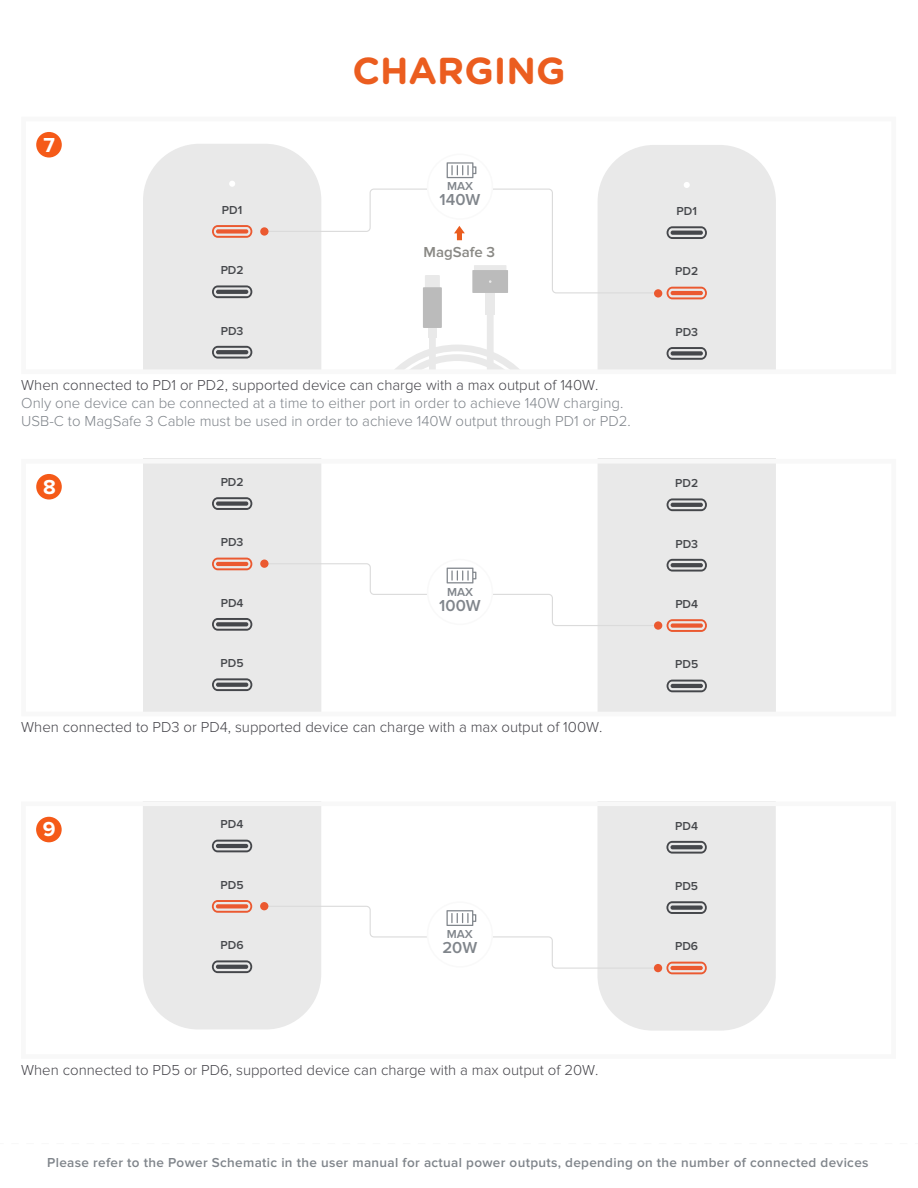
<style>
.page{position:relative;width:918px;height:1188px;background:#fff}
.page>*{position:absolute;margin:0;border:0;box-sizing:border-box;transform-origin:0 0}
.t1{font:700 37.5px "Gotham Rounded";color:#eb5d1f}
.t2{font:700 21px "Proxima Nova";color:#fff}
.t3{font:600 16.5px "Proxima Nova";color:#80858b}
.t4{font:300 15px "Proxima Nova";color:#45444a}
.t5{font:300 15px/18px "Proxima Nova";color:#80858b}
.t6{font:600 15px "Proxima Nova";color:#898884}
.t7{font:600 13.5px "Proxima Nova";letter-spacing:.025em;color:#80858b}
.t8{font:600 12px "Proxima Nova";color:#45474b}
.t9{font:600 12px "Proxima Nova";color:#80858b}
</style>
<div class="page">
<svg style="left:36px;top:806px;width:740px;height:225px"></svg>
<div style="left:36px;top:817px;width:26px;height:25px;background:#f55a18;border-radius:50%"></div>
<svg style="left:36px;top:463px;width:740px;height:249px"></svg>
<div style="left:36px;top:474px;width:26px;height:26px;background:#f55a18;border-radius:50%"></div>
<svg style="left:36px;top:132px;width:740px;height:238px"></svg>
<div style="left:36px;top:132px;width:26px;height:26px;background:#f55a18;border-radius:50%"></div>
<h2 class="t2" style="left:44px;top:133px;width:13px">7</h2>
<p class="t8" style="left:222px;top:203px;width:22px">PD1</p>
<p class="t8" style="left:221px;top:263px;width:24px">PD2</p>
<p class="t8" style="left:221px;top:324px;width:24px">PD3</p>
<h1 class="t1" style="left:352px;top:43px;width:215px">CHARGING</h1>
<p class="t9" style="left:447px;top:179px;width:28px">MAX</p>
<p class="t3" style="left:440px;top:190px;width:42px">140W</p>
<p class="t6" style="left:424px;top:243px;width:73px">MagSafe 3</p>
<p class="t4" style="left:21px;top:376px;width:579px">When connected to PD1 or PD2, supported device can charge with a max output of 140W.</p>
<p class="t5" style="left:21px;top:394px;width:611px">Only one device can be connected at a time to either port in order to achieve 140W charging.<br>USB-C to MagSafe 3 Cable must be used in order to achieve 140W output through PD1 or PD2.</p>
<p class="t8" style="left:221px;top:384px;width:24px">PD4</p>
<h2 class="t2" style="left:43px;top:475px;width:14px">8</h2>
<p class="t8" style="left:221px;top:475px;width:24px">PD2</p>
<p class="t8" style="left:221px;top:535px;width:24px">PD3</p>
<p class="t8" style="left:221px;top:596px;width:24px">PD4</p>
<p class="t8" style="left:221px;top:656px;width:25px">PD5</p>
<p class="t9" style="left:447px;top:585px;width:28px">MAX</p>
<p class="t3" style="left:439px;top:596px;width:43px">100W</p>
<p class="t8" style="left:221px;top:717px;width:25px">PD6</p>
<p class="t4" style="left:21px;top:719px;width:583px">When connected to PD3 or PD4, supported device can charge with a max output of 100W.</p>
<h2 class="t2" style="left:43px;top:817px;width:14px">9</h2>
<p class="t8" style="left:221px;top:817px;width:24px">PD4</p>
<p class="t8" style="left:221px;top:878px;width:25px">PD5</p>
<p class="t8" style="left:221px;top:938px;width:25px">PD6</p>
<p class="t9" style="left:447px;top:927px;width:28px">MAX</p>
<p class="t3" style="left:442px;top:938px;width:36px">20W</p>
<p class="t4" style="left:21px;top:1061px;width:579px">When connected to PD5 or PD6, supported device can charge with a max output of 20W.</p>
<p class="t8" style="left:677px;top:204px;width:22px">PD1</p>
<p class="t8" style="left:675px;top:265px;width:24px">PD2</p>
<p class="t8" style="left:675px;top:325px;width:24px">PD3</p>
<p class="t8" style="left:675px;top:476px;width:24px">PD2</p>
<p class="t8" style="left:675px;top:537px;width:24px">PD3</p>
<p class="t8" style="left:675px;top:597px;width:24px">PD4</p>
<p class="t8" style="left:675px;top:657px;width:25px">PD5</p>
<p class="t8" style="left:675px;top:819px;width:24px">PD4</p>
<p class="t8" style="left:675px;top:879px;width:25px">PD5</p>
<p class="t8" style="left:675px;top:939px;width:25px">PD6</p>
<p class="t7" style="left:47px;top:1154px;width:823px">Please refer to the Power Schematic in the user manual for actual power outputs, depending on the number of connected devices</p>
</div>
